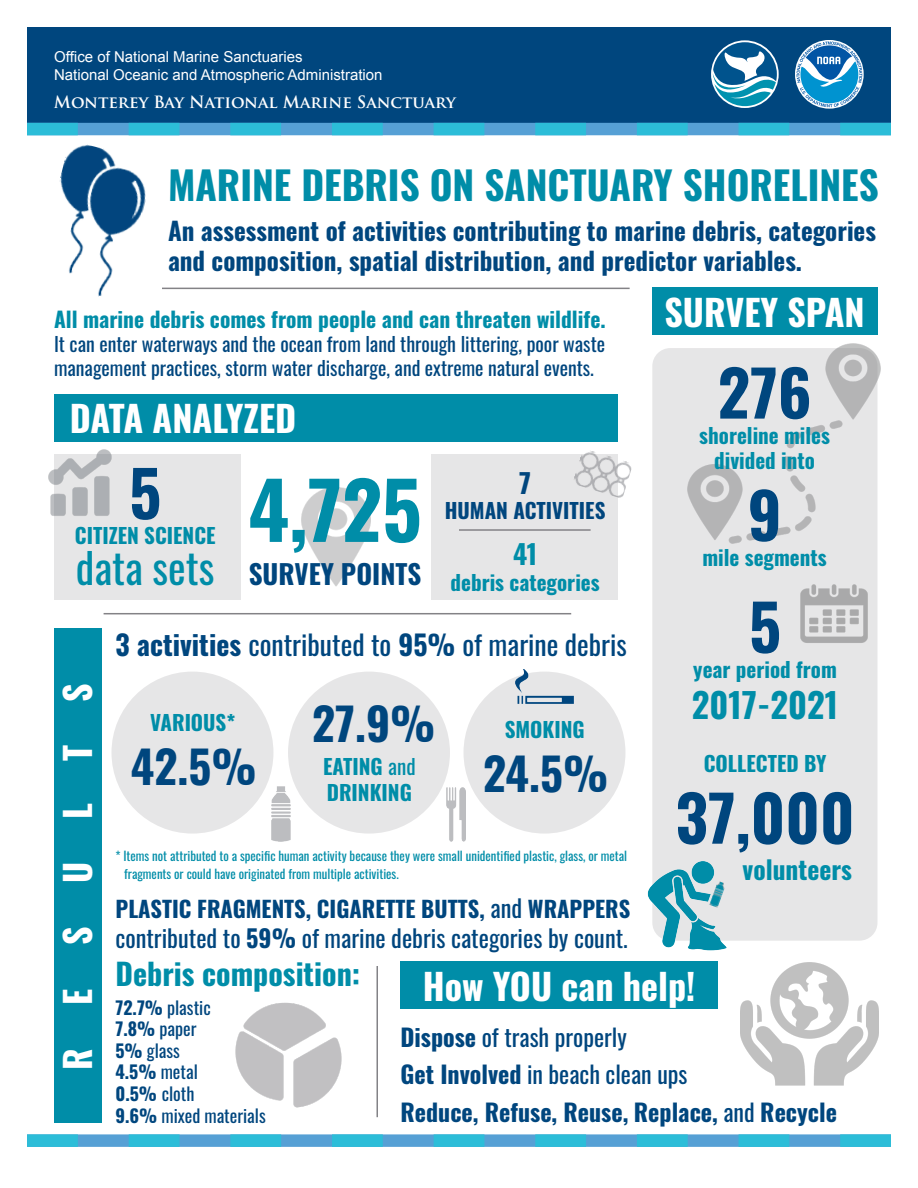
<style>
.page{position:relative;width:918px;height:1188px;background:#fff}
.page>*{position:absolute;margin:0;border:0;box-sizing:border-box;transform-origin:0 0}
.t1{font:700 78px "Oswald";color:#008da8}
.t2{font:700 63px "Oswald";color:#00467e}
.t3{font:700 45px "Oswald";color:#00467e}
.t4{font:42px "Oswald";color:#008da8}
.t5{font:700 39px "Oswald";color:#008da8}
.t6{font:700 36px "Oswald";color:#fff}
.t7{font:700 36px "Oswald";letter-spacing:1.205em;color:#fff}
.t8{font:700 34.5px "Oswald";color:#008da8}
.t9{font:700 30px "Oswald";color:#008da8}
.t10{font:27.75px "Oswald";color:#00467e}
.t11{font:700 27px "Oswald";color:#00467e}
.t12{font:700 27px "Oswald";color:#008da8}
.t13{font:700 25.5px "Oswald";color:#008da8}
.t14{font:700 25.05px/30px "Oswald";color:#00467e}
.t15{font:24.3px "Oswald";color:#00467e}
.t16{font:700 24px/37.5px "Oswald";color:#00467e}
.t17{font:24px "Oswald";color:#00467e}
.t18{font:700 22.5px "Oswald";color:#00467e}
.t19{font:700 21.45px "Oswald";color:#008da8}
.t20{font:700 21px/25.2px "Oswald";color:#008da8}
.t21{font:700 21px "Oswald";color:#00467e}
.t22{font:19.8px/23.7px "Oswald";color:#00467e}
.t23{font:18px/21.6px "Oswald";color:#00467e}
.t24{font:700 16.5px "Trajan Pro";color:#fff}
.t25{font:15px "Arial";color:#fff}
.t26{font:12.75px/18px "Oswald";color:#008da8}
.s1{font-weight:700}
.s2{font-weight:400}
.s3{font-weight:400;font-size:24.3px}
</style>
<div class="page">
<img style="left:837px;top:343px;width:44px;height:36px">
<div style="left:27px;top:27px;width:864px;height:100px;background:#00467e"></div>
<svg style="left:27px;top:123px;width:864px;height:12px;background:#3fafd6"></svg>
<svg style="left:795px;top:40px;width:69px;height:69px"></svg>
<svg style="left:797px;top:42px;width:65px;height:65px;background:#4a96c5"></svg>
<svg style="left:711px;top:40px;width:68px;height:68px"></svg>
<svg style="left:713px;top:42px;width:64px;height:64px"></svg>
<svg style="left:27px;top:1134px;width:864px;height:13px;background:#45b1d7"></svg>
<img style="left:272px;top:787px;width:18px;height:55px">
<img style="left:585px;top:451px;width:47px;height:47px">
<img style="left:59px;top:144px;width:87px;height:153px">
<hr style="left:162px;top:288px;width:468px;height:1px;background:#838286">
<div style="left:652px;top:348px;width:226px;height:593px;background:#e6e6e7;border-radius:18px"></div>
<div style="left:652px;top:287px;width:226px;height:48px;background:#008da8"></div>
<div style="left:54px;top:394px;width:564px;height:47px;background:#008da8"></div>
<img style="left:800px;top:584px;width:68px;height:59px">
<div style="left:54px;top:629px;width:47px;height:494px;background:#008da8"></div>
<div style="left:54px;top:454px;width:186px;height:146px;background:#e6e6e7"></div>
<div style="left:432px;top:454px;width:186px;height:145px;background:#e6e6e7"></div>
<hr style="left:459px;top:529px;width:132px;height:2px;background:#838286">
<img style="left:301px;top:487px;width:70px;height:100px">
<div style="left:111px;top:672px;width:162px;height:162px;background:#e6e6e7;border-radius:50%"></div>
<div style="left:288px;top:672px;width:162px;height:162px;background:#e6e6e7;border-radius:50%"></div>
<div style="left:464px;top:672px;width:162px;height:162px;background:#e6e6e7;border-radius:50%"></div>
<img style="left:515px;top:669px;width:58px;height:34px">
<img style="left:647px;top:862px;width:79px;height:89px">
<img style="left:447px;top:787px;width:18px;height:55px">
<hr style="left:104px;top:613px;width:467px;height:1px;background:#838286">
<img style="left:741px;top:962px;width:137px;height:124px">
<div style="left:400px;top:961px;width:318px;height:48px;background:#008da8"></div>
<img style="left:235px;top:1002px;width:107px;height:106px">
<hr style="left:376px;top:966px;width:2px;height:151px;background:#838286">
<img style="left:48px;top:449px;width:64px;height:67px">
<p class="t25" style="left:54px;top:47px;width:250px">Office of National Marine Sanctuaries</p>
<p class="t25" style="left:54px;top:65px;width:330px">National Oceanic and Atmospheric Administration</p>
<p class="t24" style="left:54px;top:92px;width:404px">Monterey Bay National Marine Sanctuary</p>
<p class="t5" style="left:168px;top:165px;width:712px">MARINE DEBRIS ON SANCTUARY SHORELINES</p>
<p class="t14" style="left:168px;top:217px;width:710px">An assessment of activities contributing to marine debris, categories and composition, spatial distribution, and predictor variables.</p>
<p class="t19" style="left:54px;top:308px;width:553px">All marine debris comes from people and can threaten wildlife.</p>
<p class="t22" style="left:54px;top:330px;width:553px">It can enter waterways and the ocean from land through littering, poor waste management practices, storm water discharge, and extreme natural events.</p>
<p class="t6" style="left:664px;top:293px;width:202px">SURVEY SPAN</p>
<p class="t2" style="left:718px;top:360px;width:95px">276</p>
<p class="t20" style="left:699px;top:424px;width:132px">shoreline miles</p>
<p class="t20" style="left:714px;top:449px;width:102px">divided into</p>
<p class="t2" style="left:748px;top:482px;width:35px">9</p>
<p class="t20" style="left:703px;top:546px;width:126px">mile segments</p>
<p class="t2" style="left:749px;top:594px;width:34px">5</p>
<p class="t20" style="left:693px;top:658px;width:145px">year period from</p>
<p class="t8" style="left:692px;top:687px;width:148px">2017-2021</p>
<p class="t20" style="left:704px;top:752px;width:124px">COLLECTED BY</p>
<p class="t2" style="left:676px;top:785px;width:180px">37,000</p>
<p class="t13" style="left:743px;top:856px;width:111px">volunteers</p>
<p class="t6" style="left:70px;top:399px;width:228px">DATA ANALYZED</p>
<p class="t2" style="left:129px;top:460px;width:34px">5</p>
<p class="t20" style="left:75px;top:524px;width:142px">CITIZEN SCIENCE</p>
<p class="t4" style="left:76px;top:530px;width:140px">data sets</p>
<p class="t11" style="left:519px;top:469px;width:13px">7</p>
<p class="t21" style="left:445px;top:500px;width:162px">HUMAN ACTIVITIES</p>
<p class="t1" style="left:248px;top:469px;width:175px">4,725</p>
<p class="t11" style="left:249px;top:560px;width:174px">SURVEY POINTS</p>
<p class="t12" style="left:513px;top:540px;width:26px">41</p>
<p class="t20" style="left:451px;top:571px;width:151px">debris categories</p>
<p class="t10" style="left:116px;top:620px;width:513px"><span class="s1">3 activities</span> contributed to <span class="s1">95%</span> of marine debris</p>
<p class="t7" style="left:59px;top:1070px;width:388px;rotate:-90deg">RESULTS</p>
<p class="t3" style="left:312px;top:700px;width:125px">27.9%</p>
<p class="t20" style="left:150px;top:711px;width:87px">VARIOUS*</p>
<p class="t3" style="left:131px;top:743px;width:127px">42.5%</p>
<p class="t20" style="left:323px;top:756px;width:94px">EATING <span class="s2">and<br></span>DRINKING</p>
<p class="t20" style="left:505px;top:718px;width:81px">SMOKING</p>
<p class="t3" style="left:483px;top:750px;width:127px">24.5%</p>
<p class="t26" style="left:124px;top:845px;width:504px;text-indent:-9px">* Items not attributed to a specific human activity because they were small unidentified plastic, glass, or metal fragments or could have originated from multiple activities.</p>
<p class="t18" style="left:116px;top:897px;width:516px">PLASTIC FRAGMENTS, CIGARETTE BUTTS, <span class="s3">and</span> WRAPPERS</p>
<p class="t15" style="left:116px;top:916px;width:514px">contributed to <span class="s1">59%</span> of marine debris categories by count.</p>
<p class="t9" style="left:116px;top:958px;width:246px">Debris composition:</p>
<p class="t23" style="left:116px;top:995px;width:152px"><span class="s1">72.7%</span> plastic<br><span class="s1">7.8%</span> paper<br><span class="s1">5%</span> glass<br><span class="s1">4.5%</span> metal<br><span class="s1">0.5%</span> cloth<br><span class="s1">9.6%</span> mixed materials</p>
<p class="t6" style="left:423px;top:967px;width:274px">How YOU can help!</p>
<p class="t17" style="left:400px;top:1016px;width:228px"><span class="s1">Dispose</span> of trash properly</p>
<p class="t16" style="left:400px;top:1057px;width:438px">Get Involved <span class="s2">in beach clean ups<br></span>Reduce, Refuse, Reuse, Replace, <span class="s2">and</span> Recycle</p>
</div>
